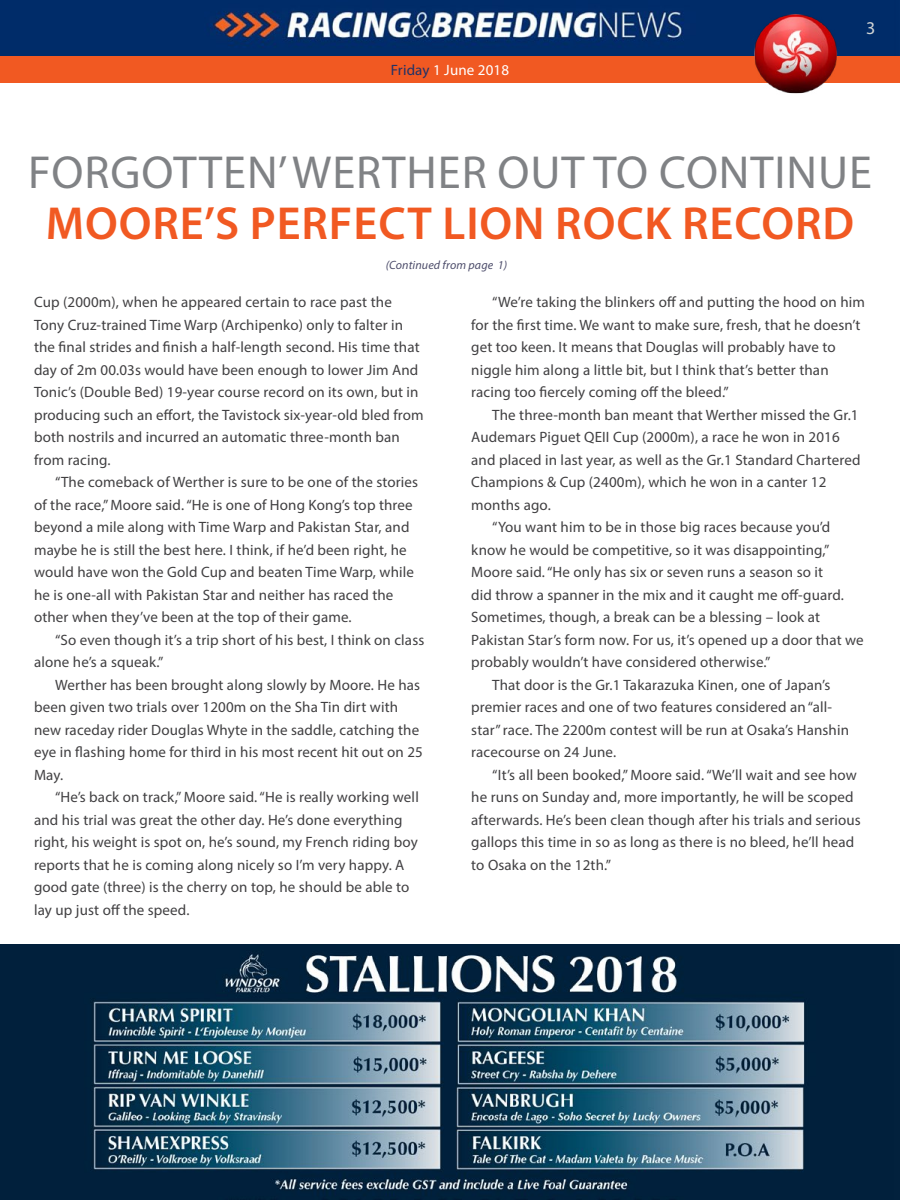
<style>
.page{position:relative;width:900px;height:1200px;background:#fff}
.page>*{position:absolute;margin:0;border:0;box-sizing:border-box;transform-origin:0 0}
.t1{font:46.5px "Myriad Pro";letter-spacing:.02em;color:#808285}
.t2{font:600 46.5px "Myriad Pro";letter-spacing:.02em;color:#f15922}
.t3{font:18px "Myriad Pro";color:#d1d4d4}
.t4{font:15px/22.5px "Myriad Pro";letter-spacing:.01em;color:#414042}
.t5{font:15px "Myriad Pro";letter-spacing:.01em;color:#fff}
.t6{font:italic 12px "Myriad Pro";letter-spacing:.01em;color:#4d4d6b}
.s1{color:#203267}
</style>
<div class="page">
<div style="left:0;top:56px;width:900px;height:27px;background:#f15922"></div>
<img style="left:0;top:0;width:900px;height:56px">
<img style="left:752px;top:12px;width:88px;height:82px">
<img style="left:0;top:944px;width:900px;height:256px">
<p class="t5" style="left:391px;top:61px;width:120px"><span class="s1">Friday</span> 1 June 2018</p>
<p class="t3" style="left:866px;top:17px;width:11px">3</p>
<h1 class="t1" style="left:28px;top:143px;width:141px">Forgotten</h1>
<h1 class="t1" style="left:278px;top:143px;width:81px">’ Werther</h1>
<h1 class="t1" style="left:498px;top:143px;width:219px">out to cont</h1>
<h1 class="t1" style="left:775px;top:143px;width:94px">inue</h1>
<h1 class="t2" style="left:46px;top:194px;width:231px">MOORE’S PERFECT</h1>
<h1 class="t2" style="left:443px;top:194px;width:381px">LION ROCK RECORD</h1>
<p class="t6" style="left:386px;top:258px;width:123px">(Continued from page 1)</p>
<p class="t4" style="left:34px;top:291px;width:391px">Cup (2000m), when he appeared certain to race past the Tony Cruz-trained Time Warp (Archipenko) only to falter in the final strides and finish a half-length second. His time that day of 2m 00.03s would have been enough to lower Jim And Tonic’s (Double Bed) 19-year course record on its own, but in producing such an effort, the Tavistock six-year-old bled from both nostrils and incurred an automatic three-month ban from racing.</p>
<p class="t4" style="left:34px;top:471px;width:386px;text-indent:21px">“The comeback of Werther is sure to be one of the stories of the race,” Moore said. “He is one of Hong Kong’s top three beyond a mile along with Time Warp and Pakistan Star, and maybe he is still the best here. I think, if he’d been right, he would have won the Gold Cup and beaten Time Warp, while he is one-all with Pakistan Star and neither has raced the other when they’ve been at the top of their game.</p>
<p class="t4" style="left:34px;top:628px;width:392px;text-indent:21px">“So even though it’s a trip short of his best, I think on class alone he’s a squeak.”</p>
<p class="t4" style="left:34px;top:673px;width:390px;text-indent:21px">Werther has been brought along slowly by Moore. He has been given two trials over 1200m on the Sha Tin dirt with new raceday rider Douglas Whyte in the saddle, catching the eye in flashing home for third in his most recent hit out on 25<br>May.</p>
<p class="t4" style="left:34px;top:786px;width:386px;text-indent:21px">“He’s back on track,” Moore said. “He is really working well and his trial was great the other day. He’s done everything right, his weight is spot on, he’s sound, my French riding boy reports that he is coming along nicely so I’m very happy. A good gate (three) is the cherry on top, he should be able to lay up just off the speed.</p>
<p class="t4" style="left:471px;top:291px;width:395px;text-indent:21px">“We’re taking the blinkers off and putting the hood on him for the first time. We want to make sure, fresh, that he doesn’t get too keen. It means that Douglas will probably have to niggle him along a little bit, but I think that’s better than racing too fiercely coming off the bleed.”</p>
<p class="t4" style="left:492px;top:403px;width:368px">The three-month ban meant that Werther missed the Gr.1</p>
<p class="t4" style="left:471px;top:426px;width:370px">Audemars Piguet QEII Cup (2000m), a race he won in 2016</p>
<p class="t4" style="left:471px;top:448px;width:391px">and placed in last year, as well as the Gr.1 Standard Chartered</p>
<p class="t4" style="left:471px;top:471px;width:357px">Champions &amp; Cup (2400m), which he won in a canter 12</p>
<p class="t4" style="left:471px;top:493px;width:81px">months ago.</p>
<p class="t4" style="left:492px;top:516px;width:340px">“You want him to be in those big races because you’d</p>
<p class="t4" style="left:471px;top:538px;width:360px">know he would be competitive, so it was disappointing,”</p>
<p class="t4" style="left:471px;top:561px;width:353px">Moore said. “He only has six or seven runs a season so it</p>
<p class="t4" style="left:471px;top:583px;width:374px">did throw a spanner in the mix and it caught me off-guard.</p>
<p class="t4" style="left:471px;top:606px;width:350px">Sometimes, though, a break can be a blessing – look at</p>
<p class="t4" style="left:471px;top:628px;width:394px">Pakistan Star’s form now. For us, it’s opened up a door that we</p>
<p class="t4" style="left:471px;top:651px;width:301px">probably wouldn’t have considered otherwise.”</p>
<p class="t4" style="left:492px;top:673px;width:340px">That door is the Gr.1 Takarazuka Kinen, one of Japan’s</p>
<p class="t4" style="left:471px;top:696px;width:363px">premier races and one of two features considered an “all-</p>
<p class="t4" style="left:471px;top:718px;width:379px">star” race. The 2200m contest will be run at Osaka’s Hanshin</p>
<p class="t4" style="left:471px;top:741px;width:146px">racecourse on 24 June.</p>
<p class="t4" style="left:492px;top:763px;width:366px">“I t’s all been booked,” Moore said. “We’ll wait and see how</p>
<p class="t4" style="left:471px;top:786px;width:384px">he runs on Sunday and, more importantly, he will be scoped</p>
<p class="t4" style="left:471px;top:808px;width:391px">afterwards. He’s been clean though after his trials and serious</p>
<p class="t4" style="left:471px;top:831px;width:385px">gallops this time in so as long as there is no bleed, he’ll head</p>
<p class="t4" style="left:471px;top:853px;width:141px">to Osaka on the 12th.”</p>
</div>
